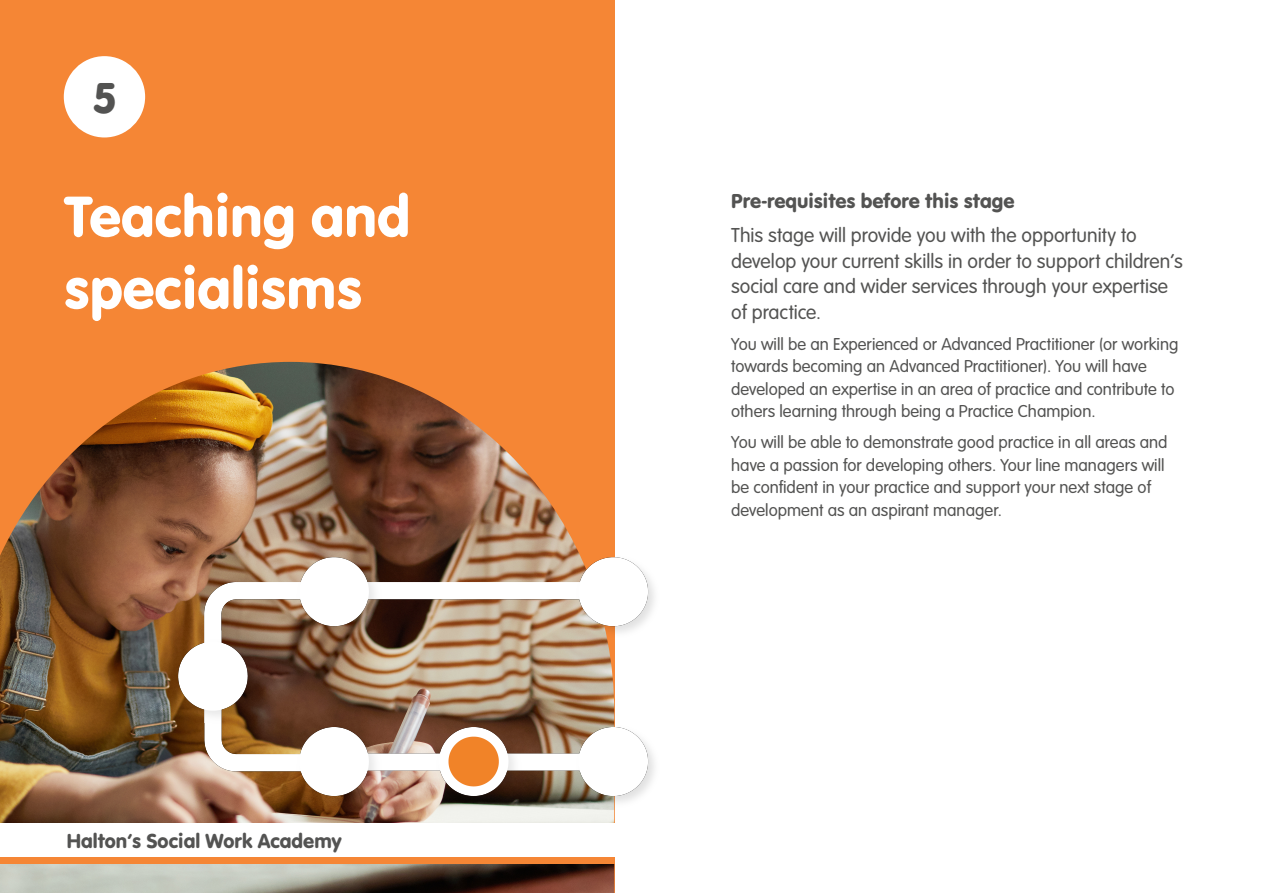
<style>
.page{position:relative;width:1263px;height:893px;background:#fff}
.page>*{position:absolute;margin:0;border:0;box-sizing:border-box;transform-origin:0 0}
.t1{font:60px/72px "VAG Rundschrift D";color:#fff}
.t2{font:45px "VAG Rundschrift D";color:#535352}
.Standfirst{font:300 21px/25.5px "VAG Rundschrift D";color:#535352}
.Heading_2{font:21px "VAG Rundschrift D";color:#535352}
.t3{font:300 18px/22.5px "VAG Rundschrift D";color:#535352}
</style>
<div class="page">
<div style="left:0;top:0;width:614px;height:892px;background:#f58635"></div>
<div style="left:64px;top:56px;width:81px;height:81px;background:#fff;border-radius:50%"></div>
<img style="left:0;top:362px;width:614px;height:531px">
<div style="left:0;top:830px;width:614px;height:34px;background:#f58635"></div>
<div style="left:0;top:823px;width:617px;height:34px;background:#fff"></div>
<img style="left:163px;top:498px;width:491px;height:366px">
<p class="t2" style="left:92px;top:72px;width:25px">5</p>
<p class="t1" style="left:64px;top:180px;width:348px">Teaching and specialisms</p>
<p class="Heading_2" style="left:67px;top:828px;width:277px">Halton’s Social Work Academy</p>
<p class="Heading_2" style="left:731px;top:189px;width:285px">Pre-requisites before this stage</p>
<p class="Standfirst" style="left:731px;top:223px;width:453px">This stage will provide you with the opportunity to develop your current skills in order to support children’s social care and wider services through your expertise of practice.</p>
<p class="t3" style="left:731px;top:333px;width:449px">You will be an Experienced or Advanced Practitioner (or working towards becoming an Advanced Practitioner). You will have developed an expertise in an area of practice and contribute to others learning through being a Practice Champion.</p>
<p class="t3" style="left:731px;top:431px;width:438px">You will be able to demonstrate good practice in all areas and have a passion for developing others. Your line managers will be confident in your practice and support your next stage of development as an aspirant manager.</p>
</div>
